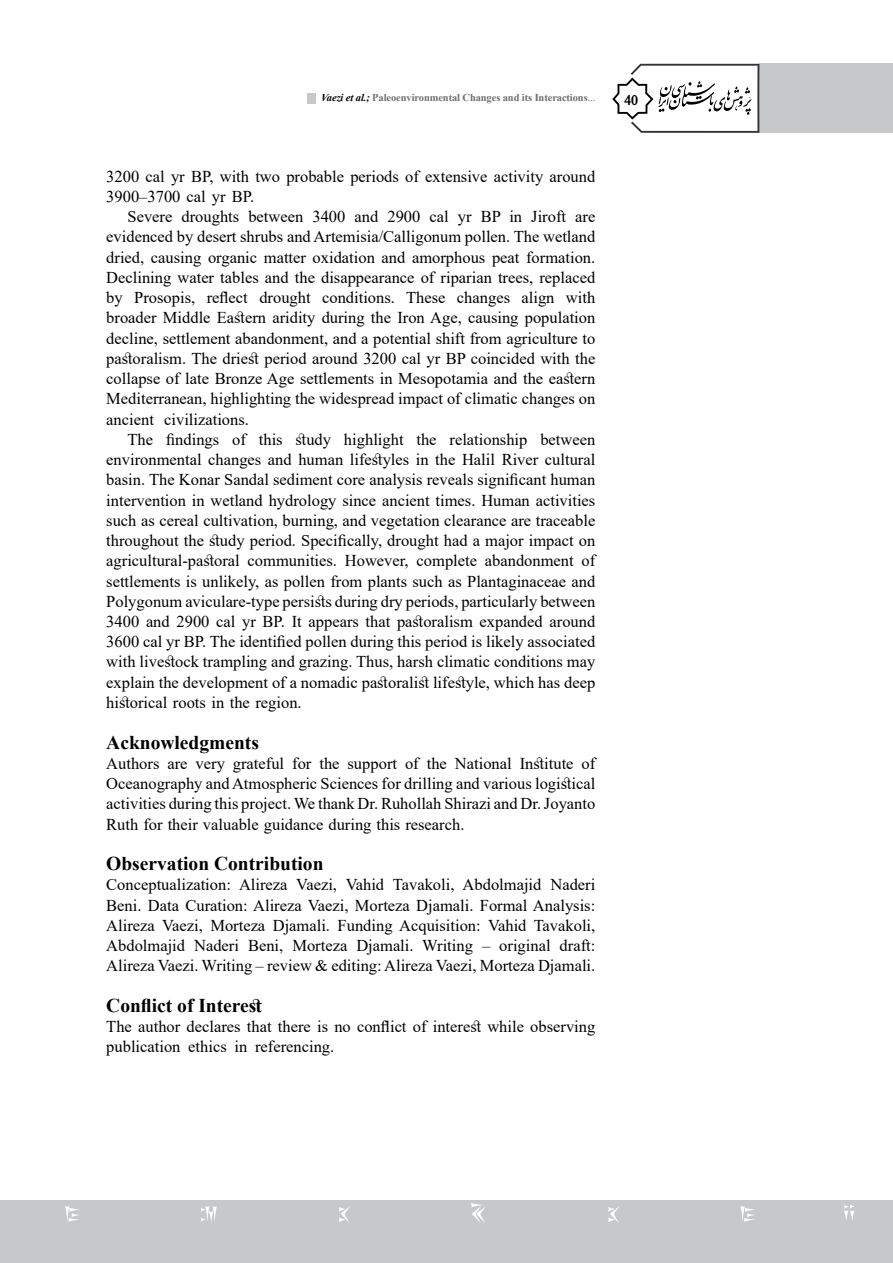
<style>
.page{position:relative;width:893px;height:1263px;background:#fff}
.page>*{position:absolute;margin:0;border:0;box-sizing:border-box;transform-origin:0 0}
.t1{font:700 19.5px "Times New Roman";color:#000}
.t2{font:16.5px/20.2px "Times New Roman";color:#000}
.t3{font:700 15.75px "w Mitra";color:#000}
.t4{font:700 10.5px "Times New Roman";letter-spacing:-.01em;color:#6d6e71}
.s1{font-style:italic;color:#000}
.s2{font-weight:400}
</style>
<div class="page">
<div style="left:759px;top:64px;width:134px;height:69px;background:#c7c8ca"></div>
<svg style="left:612px;top:64px;width:147px;height:69px"></svg>
<div style="left:0;top:1200px;width:893px;height:63px;background:#c7c8ca"></div>
<svg style="left:65px;top:1203px;width:789px;height:20px"></svg>
<div style="left:307px;top:93px;width:9px;height:10px;background:#c7c8ca"></div>
<p class="t4" style="left:321px;top:90px;width:276px"><span class="s1">Vaezi et al ;.</span> Paleoenvironmental Changes and its Interactions<span class="s2">...</span></p>
<p class="t3" style="left:624px;top:90px;width:16px">40</p>
<p class="t2" style="left:106px;top:165px;width:490px">3200 cal yr BP, with two probable periods of extensive activity around</p>
<p class="t2" style="left:106px;top:186px;width:149px">3900–3700 cal yr BP.</p>
<p class="t2" style="left:575px;top:206px;width:22px">are</p>
<p class="t2" style="left:182px;top:206px;width:59px">droughts</p>
<p class="t2" style="left:248px;top:206px;width:56px">between</p>
<p class="t2" style="left:355px;top:206px;width:25px">and</p>
<p class="t2" style="left:429px;top:206px;width:21px">cal</p>
<p class="t2" style="left:509px;top:206px;width:14px">in</p>
<p class="t2" style="left:531px;top:206px;width:36px">Jiroft</p>
<p class="t2" style="left:128px;top:206px;width:46px">Severe</p>
<p class="t2" style="left:106px;top:226px;width:490px">evidenced by desert shrubs and Artemisia/Calligonum pollen. The wetland</p>
<p class="t2" style="left:106px;top:246px;width:490px">dried, causing organic matter oxidation and amorphous peat formation.</p>
<p class="t2" style="left:106px;top:267px;width:490px">Declining water tables and the disappearance of riparian trees, replaced</p>
<p class="t2" style="left:566px;top:287px;width:31px">with</p>
<p class="t2" style="left:312px;top:206px;width:34px">3400</p>
<p class="t2" style="left:387px;top:206px;width:34px">2900</p>
<p class="t2" style="left:481px;top:206px;width:22px">BP</p>
<p class="t2" style="left:458px;top:206px;width:15px">yr</p>
<p class="t2" style="left:106px;top:287px;width:18px">by</p>
<p class="t2" style="left:106px;top:307px;width:490px">broader Middle Eastern aridity during the Iron Age, causing population</p>
<p class="t2" style="left:106px;top:327px;width:490px">decline, settlement abandonment, and a potential shift from agriculture to</p>
<p class="t2" style="left:106px;top:348px;width:490px">pastoralism. The driest period around 3200 cal yr BP coincided with the</p>
<p class="t2" style="left:106px;top:368px;width:490px">collapse of late Bronze Age settlements in Mesopotamia and the eastern</p>
<p class="t2" style="left:106px;top:388px;width:490px">Mediterranean, highlighting the widespread impact of climatic changes on</p>
<p class="t2" style="left:164px;top:408px;width:86px">civilizations.</p>
<p class="t2" style="left:134px;top:287px;width:62px">Prosopis,</p>
<p class="t2" style="left:207px;top:287px;width:43px">reflect</p>
<p class="t2" style="left:259px;top:287px;width:53px">drought</p>
<p class="t2" style="left:322px;top:287px;width:74px">conditions.</p>
<p class="t2" style="left:406px;top:287px;width:41px">These</p>
<p class="t2" style="left:457px;top:287px;width:55px">changes</p>
<p class="t2" style="left:522px;top:287px;width:34px">align</p>
<p class="t2" style="left:106px;top:408px;width:49px">ancient</p>
<p class="t2" style="left:128px;top:429px;width:27px">The</p>
<p class="t2" style="left:106px;top:449px;width:490px">environmental changes and human lifestyles in the Halil River cultural</p>
<p class="t2" style="left:106px;top:469px;width:490px">basin. The Konar Sandal sediment core analysis reveals significant human</p>
<p class="t2" style="left:106px;top:489px;width:490px">intervention in wetland hydrology since ancient times. Human activities</p>
<p class="t2" style="left:106px;top:510px;width:491px">such as cereal cultivation, burning, and vegetation clearance are traceable</p>
<p class="t2" style="left:106px;top:530px;width:490px">throughout the study period. Specifically, drought had a major impact on</p>
<p class="t2" style="left:582px;top:550px;width:15px">of</p>
<p class="t2" style="left:166px;top:429px;width:55px">findings</p>
<p class="t2" style="left:259px;top:429px;width:25px">this</p>
<p class="t2" style="left:296px;top:429px;width:37px">study</p>
<p class="t2" style="left:344px;top:429px;width:61px">highlight</p>
<p class="t2" style="left:416px;top:429px;width:22px">the</p>
<p class="t2" style="left:450px;top:429px;width:79px">relationship</p>
<p class="t2" style="left:540px;top:429px;width:56px">between</p>
<p class="t2" style="left:232px;top:429px;width:15px">of</p>
<p class="t2" style="left:106px;top:550px;width:490px">agricultural-pastoral<br>settlements is unlikely, as pollen from plants such as Plantaginaceae and Polygonum aviculare-type persists during dry periods, particularly between 3400 and 2900 cal yr BP. It appears that pastoralism expanded around 3600 cal yr BP. The identified pollen during this period is likely associated with livestock trampling and grazing. Thus, harsh climatic conditions may explain the development of a nomadic pastoralist lifestyle, which has deep historical roots in the region.</p>
<p class="t1" style="left:106px;top:728px;width:154px">Acknowledgments</p>
<p class="t2" style="left:582px;top:753px;width:15px">of</p>
<p class="t2" style="left:248px;top:550px;width:91px">communities.</p>
<p class="t2" style="left:417px;top:550px;width:62px">complete</p>
<p class="t2" style="left:485px;top:550px;width:90px">abandonment</p>
<p class="t2" style="left:345px;top:550px;width:65px">However,</p>
<p class="t2" style="left:106px;top:753px;width:490px">Authors<br>Oceanography andAtmospheric Sciences for drilling and various logistical activities during this project.We thank Dr. Ruhollah Shirazi and Dr. Joyanto Ruth for their valuable guidance during this research.</p>
<p class="t1" style="left:106px;top:849px;width:219px">Observation Contribution</p>
<p class="t2" style="left:550px;top:874px;width:46px">Naderi</p>
<p class="t2" style="left:233px;top:753px;width:53px">grateful</p>
<p class="t2" style="left:319px;top:753px;width:22px">the</p>
<p class="t2" style="left:427px;top:753px;width:22px">the</p>
<p class="t2" style="left:455px;top:753px;width:58px">National</p>
<p class="t2" style="left:520px;top:753px;width:55px">Institute</p>
<p class="t2" style="left:292px;top:753px;width:21px">for</p>
<p class="t2" style="left:405px;top:753px;width:15px">of</p>
<p class="t2" style="left:348px;top:753px;width:51px">support</p>
<p class="t2" style="left:167px;top:753px;width:22px">are</p>
<p class="t2" style="left:196px;top:753px;width:31px">very</p>
<p class="t2" style="left:463px;top:874px;width:80px">Abdolmajid</p>
<p class="t2" style="left:106px;top:874px;width:126px">Conceptualization:</p>
<p class="t2" style="left:106px;top:894px;width:490px">Beni. Data Curation: Alireza Vaezi, Morteza Djamali. Formal Analysis:</p>
<p class="t2" style="left:338px;top:915px;width:259px">Funding Acquisition: Vahid Tavakoli,</p>
<p class="t2" style="left:239px;top:874px;width:50px">Alireza</p>
<p class="t2" style="left:296px;top:874px;width:42px">Vaezi,</p>
<p class="t2" style="left:346px;top:874px;width:40px">Vahid</p>
<p class="t2" style="left:393px;top:874px;width:63px">Tavakoli,</p>
<p class="t2" style="left:273px;top:915px;width:59px">Djamali.</p>
<p class="t2" style="left:106px;top:915px;width:98px">Alireza Vaezi,</p>
<p class="t2" style="left:210px;top:915px;width:56px">Morteza</p>
<p class="t2" style="left:106px;top:935px;width:490px">Abdolmajid<br>Alireza Vaezi. Writing – review &amp; editing:Alireza Vaezi, Morteza Djamali.</p>
<p class="t1" style="left:106px;top:991px;width:157px">Conflict of Interest</p>
<p class="t2" style="left:255px;top:1016px;width:342px;text-indent:-149px">The author declares that there is no conflict of interest while observing referencing.</p>
<p class="t2" style="left:356px;top:935px;width:59px">Djamali.</p>
<p class="t2" style="left:194px;top:935px;width:46px">Naderi</p>
<p class="t2" style="left:248px;top:935px;width:37px">Beni,</p>
<p class="t2" style="left:422px;top:935px;width:52px">Writing</p>
<p class="t2" style="left:499px;top:935px;width:53px">original</p>
<p class="t2" style="left:560px;top:935px;width:37px">draft:</p>
<p class="t2" style="left:292px;top:935px;width:56px">Morteza</p>
<p class="t2" style="left:482px;top:935px;width:10px">–</p>
<p class="t2" style="left:106px;top:1036px;width:76px">publication</p>
<p class="t2" style="left:188px;top:1036px;width:40px">ethics</p>
<p class="t2" style="left:235px;top:1036px;width:14px">in</p>
</div>
